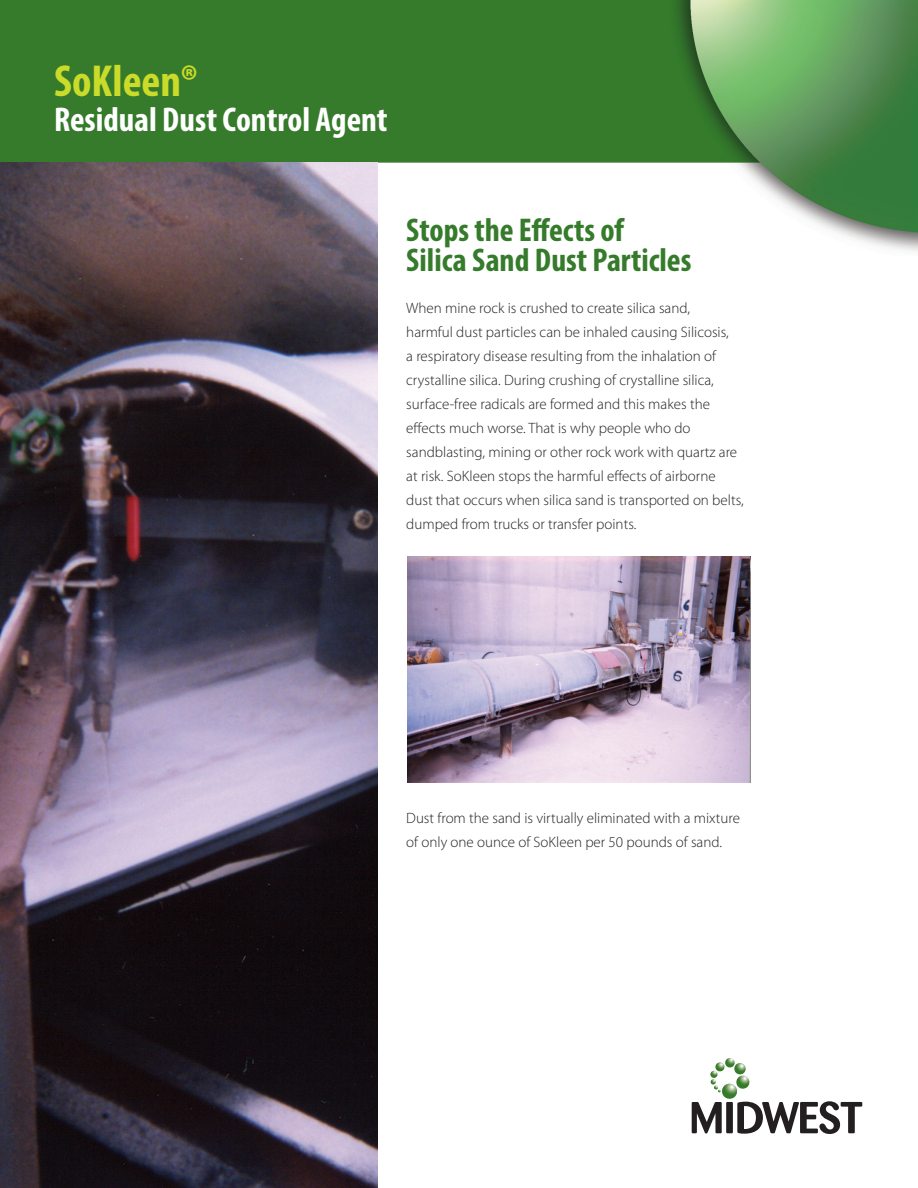
<style>
.page{position:relative;width:918px;height:1188px;background:#fff}
.page>*{position:absolute;margin:0;border:0;box-sizing:border-box;transform-origin:0 0}
.t1{font:700 condensed 45px "Myriad Pro";color:#cadb2a}
.t2{font:700 condensed 34.5px "Myriad Pro";color:#fff}
.t3{font:700 condensed 33px/30px "Myriad Pro";color:#357b2b}
.t4{font:300 15px/24px "Myriad Pro";color:#231f20}
</style>
<div class="page">
<img style="left:0;top:0;width:918px;height:252px">
<div style="left:726px;top:1102px;width:7px;height:31px;background:#231f20"></div>
<svg style="left:692px;top:1102px;width:30px;height:31px"></svg>
<svg style="left:737px;top:1101px;width:125px;height:33px"></svg>
<img style="left:722px;top:1093px;width:15px;height:6px">
<img style="left:746px;top:1076px;width:4px;height:12px">
<svg style="left:710px;top:1058px;width:36px;height:35px"></svg>
<img style="left:407px;top:556px;width:343px;height:226px">
<img style="left:0;top:162px;width:378px;height:1026px">
<h1 class="t1" style="left:54px;top:53px;width:145px">SoKleen®</h1>
<h2 class="t2" style="left:54px;top:97px;width:335px">Residual Dust Control Agent</h2>
<h3 class="t3" style="left:406px;top:214px;width:287px">Stops the Effects of<br>Silica Sand Dust Particles</h3>
<p class="t4" style="left:406px;top:296px;width:339px">When mine rock is crushed to create silica sand,<br>harmful dust particles can be inhaled causing Silicosis,<br>a respiratory disease resulting from the inhalation of crystalline silica. During crushing of crystalline silica, surface-free radicals are formed and this makes the effects much worse. That is why people who do sandblasting, mining or other rock work with quartz are at risk. SoKleen stops the harmful effects of airborne dust that occurs when silica sand is transported on belts, dumped from trucks or transfer points.</p>
<p class="t4" style="left:406px;top:806px;width:335px">Dust from the sand is virtually eliminated with a mixture of only one ounce of SoKleen per 50 pounds of sand.</p>
</div>
